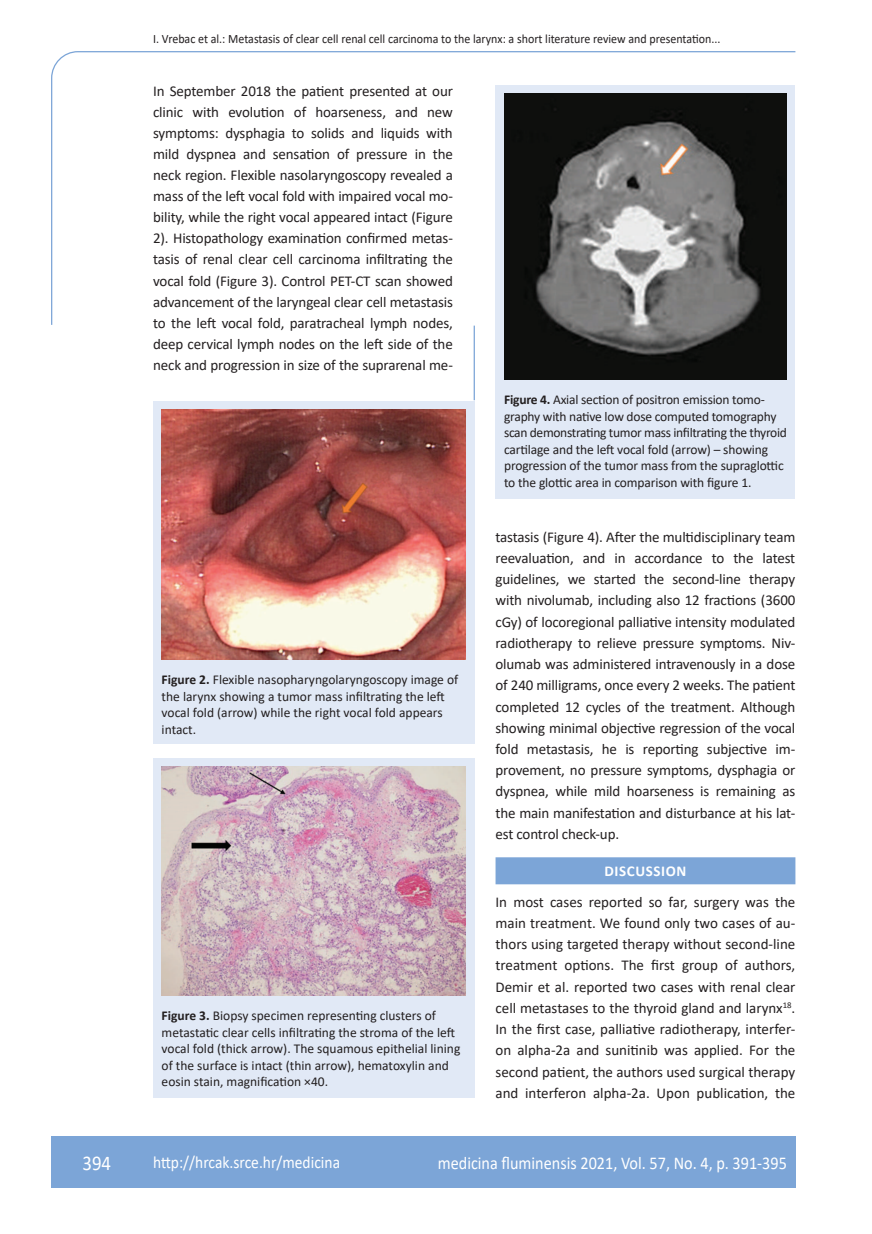
<style>
.page{position:relative;width:872px;height:1234px;background:#fff}
.page>*{position:absolute;margin:0;border:0;box-sizing:border-box;transform-origin:0 0}
.t1{font:21px "Calibri";color:#fff;scale:.9 1}
.t2{font:18px "Calibri";color:#fff;scale:.9 1}
.t3{font:17.25px "Calibri";color:#fff;scale:.9 1}
.osnovni_tekst_engl{font:15px/21.1px "Calibri";letter-spacing:-.01em;color:#231f20;text-align:justify}
.naslov_ruler{font:700 15px "Calibri";letter-spacing:.04em;color:#fff}
.potpis_slika{font:13.5px/16.5px "Calibri";letter-spacing:-.01em;color:#231f20}
.glava{font:12.75px "Calibri";color:#231f20;scale:.94 1}
.s1{font-weight:700}
</style>
<div class="page">
<svg style="left:51px;top:51px;width:745px;height:274px"></svg>
<hr style="left:473px;top:325px;width:2px;height:75px;background:#7ca5d7">
<div style="left:51px;top:1135px;width:744px;height:51px;background:#7ca5d7"></div>
<div style="left:495px;top:857px;width:300px;height:27px;background:#7ca5d7"></div>
<div style="left:153px;top:400px;width:321px;height:343px;background:#e1e9f6"></div>
<img style="left:162px;top:409px;width:304px;height:250px">
<div style="left:153px;top:757px;width:321px;height:340px;background:#e1e9f6"></div>
<img style="left:162px;top:766px;width:304px;height:228px">
<div style="left:495px;top:85px;width:300px;height:414px;background:#e1e9f6"></div>
<img style="left:504px;top:94px;width:283px;height:285px">
<p class="glava" style="left:153px;top:29px;width:605px">I. Vrebac et al.: Metastasis of clear cell renal cell carcinoma to the larynx: a short literature review and presentation...</p>
<p class="osnovni_tekst_engl" style="left:153px;top:80px;width:301px">In September 2018 the patient presented at our clinic with evolution of hoarseness, and new symptoms: dysphagia to solids and liquids with mild dyspnea and sensation of pressure in the neck region. Flexible nasolaryngoscopy revealed a mass of the left vocal fold with impaired vocal mo&shy;bility, while the right vocal appeared intact (Figure 2). Histopathology examination confirmed metas&shy;tasis of renal clear cell carcinoma infiltrating the vocal fold (Figure 3). Control PET-CT scan showed advancement of the laryngeal clear cell metastasis to the left vocal fold, paratracheal lymph nodes, deep cervical lymph nodes on the left side of the neck and progression in size of the suprarenal me-</p>
<p class="potpis_slika" style="left:162px;top:671px;width:298px"><span class="s1">Figure 2.</span> Flexible nasopharyngolaryngoscopy image of the larynx showing a tumor mass infiltrating the left vocal fold (arrow) while the right vocal fold appears intact.</p>
<p class="potpis_slika" style="left:162px;top:1006px;width:300px"><span class="s1">Figure 3.</span> Biopsy specimen representing clusters of metastatic clear cells infiltrating the stroma of the left vocal fold (thick arrow). The squamous epithelial lining of the surface is intact (thin arrow), hematoxylin and eosin stain, magnification ×40.</p>
<p class="potpis_slika" style="left:504px;top:391px;width:284px"><span class="s1">Figure 4.</span> Axial section of positron emission tomo&shy;graphy with native low dose computed tomography scan demonstrating tumor mass infiltrating the thyroid cartilage and the left vocal fold (arrow) – showing progression of the tumor mass from the supraglottic to the glottic area in comparison with figure 1.</p>
<p class="osnovni_tekst_engl" style="left:495px;top:525px;width:301px">tastasis (Figure 4). After the multidisciplinary team reevaluation, and in accordance to the latest guidelines, we started the second-line therapy with nivolumab, including also 12 fractions (3600 cGy) of locoregional palliative intensity modulated radiotherapy to relieve pressure symptoms. Niv&shy;olumab was administered intravenously in a dose of 240 milligrams, once every 2 weeks. The patient completed 12 cycles of the treatment. Although showing minimal objective regression of the vocal fold metastasis, he is reporting subjective im&shy;provement, no pressure symptoms, dysphagia or dyspnea, while mild hoarseness is remaining as the main manifestation and disturbance at his lat&shy;est control check-up.</p>
<p class="naslov_ruler" style="left:604px;top:860px;width:83px">DISCUSSION</p>
<p class="osnovni_tekst_engl" style="left:495px;top:890px;width:301px">In most cases reported so far, surgery was the main treatment. We found only two cases of au&shy;thors using targeted therapy without second-line treatment options. The first group of authors, Demir et al. reported two cases with renal clear cell metastases to the thyroid gland and larynx<sup>18</sup>.<br>In the first case, palliative radiotherapy, interfer&shy;on alpha-2a and sunitinib was applied. For the second patient, the authors used surgical therapy and interferon alpha-2a. Upon publication, the</p>
<p class="t1" style="left:82px;top:1147px;width:33px">394</p>
<p class="t3" style="left:153px;top:1149px;width:209px">http://hrcak.srce.hr/medicina</p>
<p class="t2" style="left:438px;top:1149px;width:389px">medicina fluminensis 2021, Vol. 57, No. 4, p. 391-395</p>
</div>
